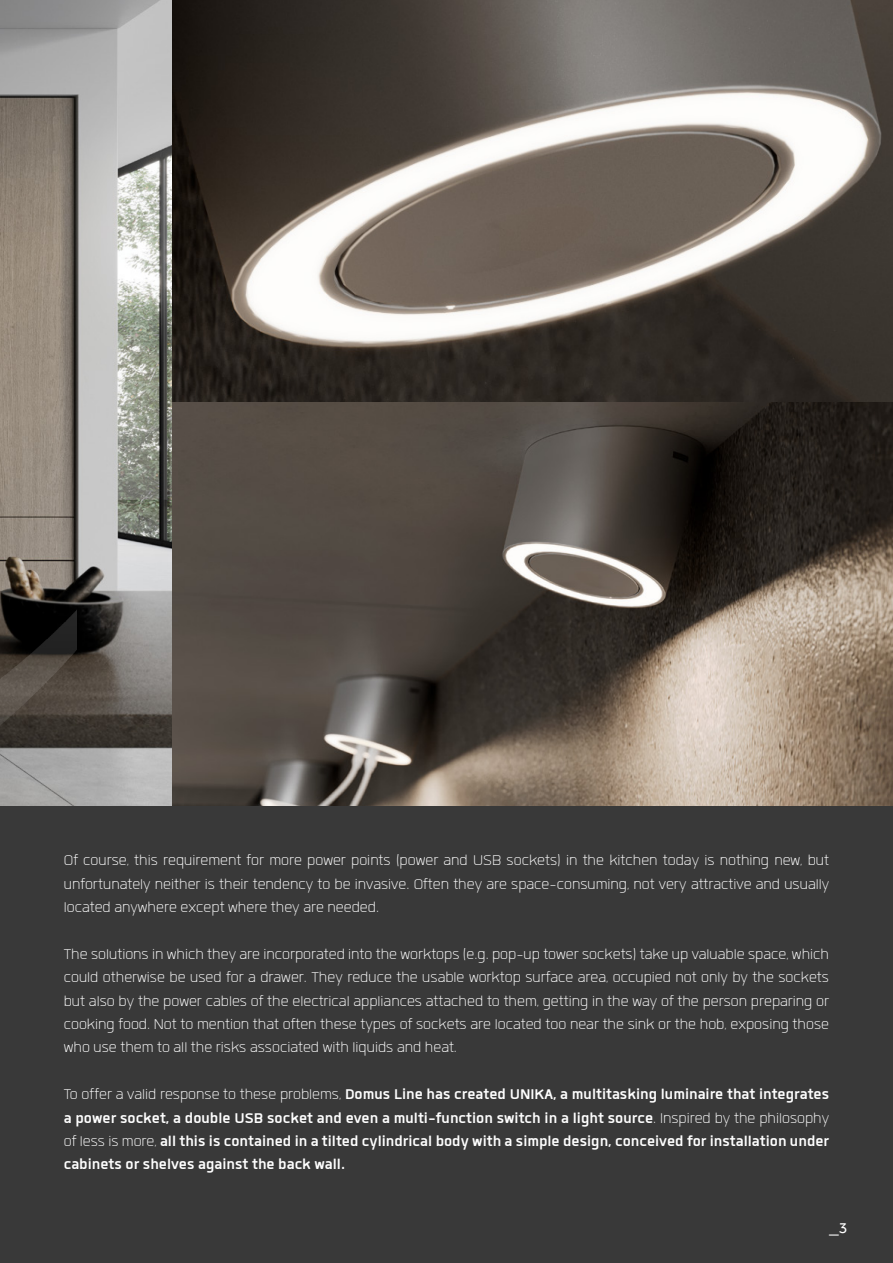
<style>
.page{position:relative;width:893px;height:1263px;background:#fff}
.page>*{position:absolute;margin:0;border:0;box-sizing:border-box;transform-origin:0 0}
.t1{font:300 19.5px/23.4px "Quan";color:#fff;text-align:justify}
.t2{font:700 19.5px/23.4px "Quan";color:#fff;text-align:justify}
.t3{font:16.5px "Abrade";color:#fff}
.s1{font-weight:300}
</style>
<div class="page">
<div style="left:0;top:805px;width:893px;height:458px;background:#393939"></div>
<img style="left:77px;top:0;width:816px;height:805px">
<img style="left:0;top:0;width:77px;height:805px">
<p class="t1" style="left:64px;top:848px;width:767px">Of course, this requirement for more power points (power and USB sockets) in the kitchen today is nothing new, but unfortunately neither is their tendency to be invasive. Often they are space-consuming, not very attractive and usually located anywhere except where they are needed.</p>
<p class="t1" style="left:64px;top:942px;width:767px">The solutions in which they are incorporated into the worktops (e.g. pop-up tower sockets) take up valuable space, which could otherwise be used for a drawer. They reduce the usable worktop surface area, occupied not only by the sockets but also by the power cables of the electrical appliances attached to them, getting in the way of the person preparing or cooking food. Not to mention that often these types of sockets are located too near the sink or the hob, exposing those who use them to all the risks associated with liquids and heat.</p>
<p class="t2" style="left:64px;top:1082px;width:767px"><span class="s1">To offer a valid response to these problems,</span> Domus Line has created UNIKA, a multitasking luminaire that integrates a power socket, a double USB socket and even a multi-function switch in a light source<span class="s1">. Inspired by the philosophy of less is more,</span> all this is contained in a tilted cylindrical body with a simple design, conceived for installation under cabinets or shelves against the back wall.</p>
<p class="t3" style="left:829px;top:1216px;width:20px">_3</p>
</div>
